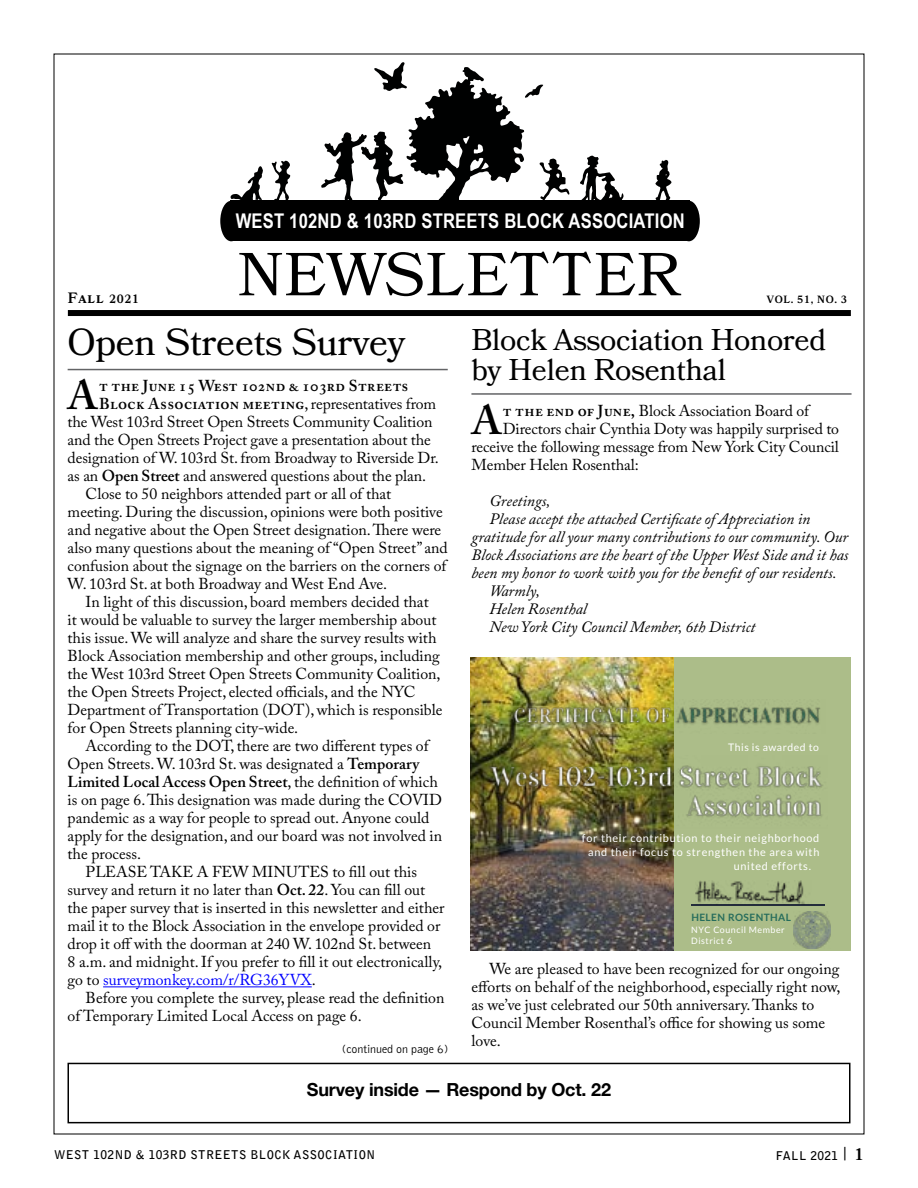
<style>
.page{position:relative;width:918px;height:1188px;background:#fff}
.page>*{position:absolute;margin:0;border:0;box-sizing:border-box;transform-origin:0 0}
.t1{font:60.45px "Bookmania";letter-spacing:.02em;color:#000}
.t2{font:600 41.1px "Adobe Caslon Pro";color:#000}
.t3{font:37.5px "Bookmania";letter-spacing:-.01em;color:#000}
.t4{font:30px/30px "Bookmania";letter-spacing:-.01em;color:#000}
.t5{font:700 20.25px "Arial Narrow";letter-spacing:.01em;color:#fff}
.t6{font:700 18px "Helvetica Neue";letter-spacing:-.01em;color:#000}
.t7{font:600 16.5px "Bookmania";color:#000}
.t8{font:15.75px/18px "Adobe Caslon Pro";color:#000}
.t9{font:italic 15.75px "Adobe Caslon Pro";color:#000}
.t10{font:600 15.75px "Adobe Caslon Pro";letter-spacing:.02em;color:#000}
.t11{font:15.75px "Adobe Caslon Pro";color:#00f}
.t12{font:600 15px "Bookmania";color:#000}
.t13{font:700 12px "Bell Gothic Std";letter-spacing:.035em;color:#000}
.t14{font:300 12px "Bell Gothic Std";letter-spacing:-.01em;color:#000}
.t15{font:10.95px "Lato";letter-spacing:.065em;color:#fff}
.t16{font:600 10.5px "Bookmania";letter-spacing:.06em;color:#000}
.t17{font:10.35px "Lato";letter-spacing:.05em;color:#fff}
.t18{font:700 10.05px "Lato";letter-spacing:.045em;color:#276d5c}
.t19{font:8.85px/10.5px "Lato";letter-spacing:.06em;color:#fff}
.s1{font-size:12px}
.s2{font-weight:600}
.s3{font-weight:400}
.s4{color:#000}
</style>
<div class="page">
<div style="left:68px;top:310px;width:783px;height:6px;background:#000"></div>
<svg style="left:580px;top:156px;width:44px;height:45px"></svg>
<svg style="left:231px;top:166px;width:32px;height:34px"></svg>
<svg style="left:271px;top:161px;width:19px;height:40px"></svg>
<svg style="left:655px;top:160px;width:17px;height:41px"></svg>
<svg style="left:321px;top:62px;width:249px;height:139px"></svg>
<div style="left:220px;top:201px;width:22px;height:40px;background:#000;border-radius:50%"></div>
<div style="left:678px;top:201px;width:22px;height:40px;background:#000;border-radius:50%"></div>
<div style="left:231px;top:201px;width:459px;height:40px;background:#000"></div>
<div style="left:470px;top:657px;width:380px;height:294px;background:#acbd89"></div>
<img style="left:470px;top:657px;width:204px;height:294px">
<img style="left:509px;top:699px;width:311px;height:35px">
<img style="left:485px;top:755px;width:338px;height:74px">
<hr style="left:691px;top:905px;width:134px;height:1px;background:#242d3c">
<img style="left:793px;top:911px;width:38px;height:38px">
<img style="left:695px;top:881px;width:117px;height:24px">
<hr style="left:471px;top:393px;width:381px;height:2px;background:#636466">
<hr style="left:68px;top:369px;width:380px;height:1px;background:#636466">
<hr style="left:103px;top:986px;width:209px;height:1px;background:#00f">
<div style="left:68px;top:1063px;width:782px;height:60px;border:2px solid #000"></div>
<p class="t12" style="left:68px;top:289px;width:73px">Fall <span class="s1">2021</span></p>
<p class="t5" style="left:236px;top:206px;width:451px">WEST 102ND &amp; 103RD STREETS BLOCK ASSOCIATION</p>
<h1 class="t1" style="left:238px;top:239px;width:444px">NEWSLETTER</h1>
<p class="t16" style="left:767px;top:294px;width:82px">VOL. 51, NO. 3</p>
<h3 class="t4" style="left:471px;top:324px;width:356px">Block Association Honored by Helen Rosenthal</h3>
<h2 class="t2" style="left:471px;top:395px;width:32px">A</h2>
<p class="t8" style="left:503px;top:401px;width:308px"><span class="s2">t the end of June,</span> Block Association Board of</p>
<h3 class="t3" style="left:68px;top:320px;width:339px">Open Streets Survey</h3>
<h2 class="t2" style="left:68px;top:371px;width:32px">A</h2>
<p class="t10" style="left:99px;top:377px;width:311px">t the June 15 West 102nd &amp; 103rd Streets</p>
<p class="t10" style="left:99px;top:395px;width:339px">Block Association meeting<span class="s3">, representatives from</span></p>
<p class="t8" style="left:68px;top:413px;width:366px">the West 103rd Street Open Streets Community Coalition</p>
<p class="t8" style="left:68px;top:431px;width:365px">and the Open Streets Project gave a presentation about the</p>
<p class="t8" style="left:68px;top:449px;width:373px">designation of W. 103rd St. from Broadway to Riverside Dr.</p>
<p class="t8" style="left:68px;top:467px;width:360px">as an <span class="s2">Open Street</span> and answered questions about the plan.</p>
<p class="t8" style="left:86px;top:485px;width:307px">Close to 50 neighbors attended part or all of that</p>
<p class="t8" style="left:68px;top:503px;width:377px">meeting. During the discussion, opinions were both positive</p>
<p class="t8" style="left:68px;top:521px;width:375px">and negative about the Open Street designation. There were</p>
<p class="t8" style="left:68px;top:539px;width:382px">also many questions about the meaning of “Open Street” and</p>
<p class="t8" style="left:68px;top:557px;width:380px">confusion about the signage on the barriers on the corners of</p>
<p class="t8" style="left:68px;top:575px;width:321px">W. 103rd St. at both Broadway and West End Ave.</p>
<p class="t8" style="left:86px;top:593px;width:345px">In light of this discussion, board members decided that</p>
<p class="t8" style="left:68px;top:611px;width:370px">it would be valuable to survey the larger membership about</p>
<p class="t8" style="left:68px;top:629px;width:370px">this issue. We will analyze and share the survey results with</p>
<p class="t8" style="left:68px;top:647px;width:374px">Block Association membership and other groups, including</p>
<p class="t8" style="left:68px;top:665px;width:374px">the West 103rd Street Open Streets Community Coalition,</p>
<p class="t8" style="left:68px;top:683px;width:350px">the Open Streets Project, elected officials, and the NYC</p>
<p class="t8" style="left:68px;top:701px;width:377px">Department of Transportation (DOT), which is responsible</p>
<p class="t8" style="left:68px;top:719px;width:232px">for Open Streets planning city-wide.</p>
<p class="t8" style="left:86px;top:737px;width:344px">According to the DOT, there are two different types of</p>
<p class="t8" style="left:68px;top:755px;width:354px">Open Streets. W. 103rd St. was designated a <span class="s2">Temporary</span></p>
<p class="t10" style="left:68px;top:773px;width:372px">Limited Local Access Open Street<span class="s3">, the definition of which</span></p>
<p class="t8" style="left:68px;top:791px;width:376px">is on page 6. This designation was made during the COVID</p>
<p class="t8" style="left:68px;top:809px;width:363px">pandemic as a way for people to spread out. Anyone could</p>
<p class="t8" style="left:68px;top:827px;width:376px">apply for the designation, and our board was not involved in</p>
<p class="t8" style="left:68px;top:845px;width:75px">the process.</p>
<p class="t8" style="left:86px;top:863px;width:333px">PLEASE TAKE A FEW MINUTES to fill out this</p>
<p class="t8" style="left:68px;top:881px;width:359px">survey and return it no later than <span class="s2">Oct. 22</span>. You can fill out</p>
<p class="t8" style="left:68px;top:899px;width:378px">the paper survey that is inserted in this newsletter and either</p>
<p class="t8" style="left:68px;top:917px;width:374px">mail it to the Block Association in the envelope provided or</p>
<p class="t8" style="left:68px;top:935px;width:365px">drop it off with the doorman at 240 W. 102nd St. between</p>
<p class="t8" style="left:68px;top:953px;width:376px">8 a.m. and midnight. If you prefer to fill it out electronically,</p>
<p class="t11" style="left:68px;top:971px;width:250px"><span class="s4">go to</span> surveymonkey.com/r/RG36YVX<span class="s4">.</span></p>
<p class="t8" style="left:86px;top:989px;width:360px">Before you complete the survey, please read the definition</p>
<p class="t8" style="left:68px;top:1007px;width:296px">of Temporary Limited Local Access on page 6.</p>
<p class="t14" style="left:342px;top:1043px;width:108px">(continued on page 6)</p>
<p class="t6" style="left:307px;top:1075px;width:306px">Survey inside — Respond by Oct. 22</p>
<p class="t8" style="left:503px;top:419px;width:338px">Directors chair Cynthia Doty was happily surprised to</p>
<p class="t8" style="left:471px;top:437px;width:369px">receive the following message from New York City Council</p>
<p class="t8" style="left:471px;top:455px;width:169px">Member Helen Rosenthal:</p>
<p class="t9" style="left:489px;top:491px;width:62px">Greetings,</p>
<p class="t9" style="left:489px;top:509px;width:322px">Please accept the attached Certificate of Appreciation in</p>
<p class="t9" style="left:471px;top:527px;width:378px">gratitude for all your many contributions to our community. Our</p>
<p class="t9" style="left:471px;top:545px;width:379px">Block Associations are the heart of the Upper West Side and it has</p>
<p class="t9" style="left:471px;top:563px;width:367px">been my honor to work with you for the benefit of our residents.</p>
<p class="t9" style="left:489px;top:581px;width:52px">Warmly,</p>
<p class="t9" style="left:489px;top:599px;width:99px">Helen Rosenthal</p>
<p class="t9" style="left:489px;top:617px;width:267px">New York City Council Member, 6th District</p>
<p class="t17" style="left:728px;top:741px;width:92px">This is awarded to</p>
<p class="t15" style="left:582px;top:832px;width:239px">for their contribution to their neighborhood</p>
<p class="t15" style="left:588px;top:846px;width:233px">and their focus to strengthen the area with</p>
<p class="t15" style="left:734px;top:860px;width:79px">united efforts.</p>
<p class="t18" style="left:691px;top:911px;width:101px">HELEN ROSENTHAL</p>
<p class="t19" style="left:691px;top:925px;width:95px">NYC Council Member<br>District 6</p>
<p class="t8" style="left:471px;top:959px;width:371px;text-indent:18px">We are pleased to have been recognized for our ongoing efforts on behalf of the neighborhood, especially right now, as we’ve just celebrated our 50th anniversary. Thanks to Council Member Rosenthal’s office for showing us some love.</p>
<p class="t13" style="left:776px;top:1148px;width:72px">FALL 2021 <sup>|</sup></p>
<p class="t13" style="left:54px;top:1147px;width:323px">WEST 102ND &amp; 103RD STREETS BLOCK ASSOCIATION</p>
<p class="t7" style="left:854px;top:1144px;width:11px">1</p>
</div>
